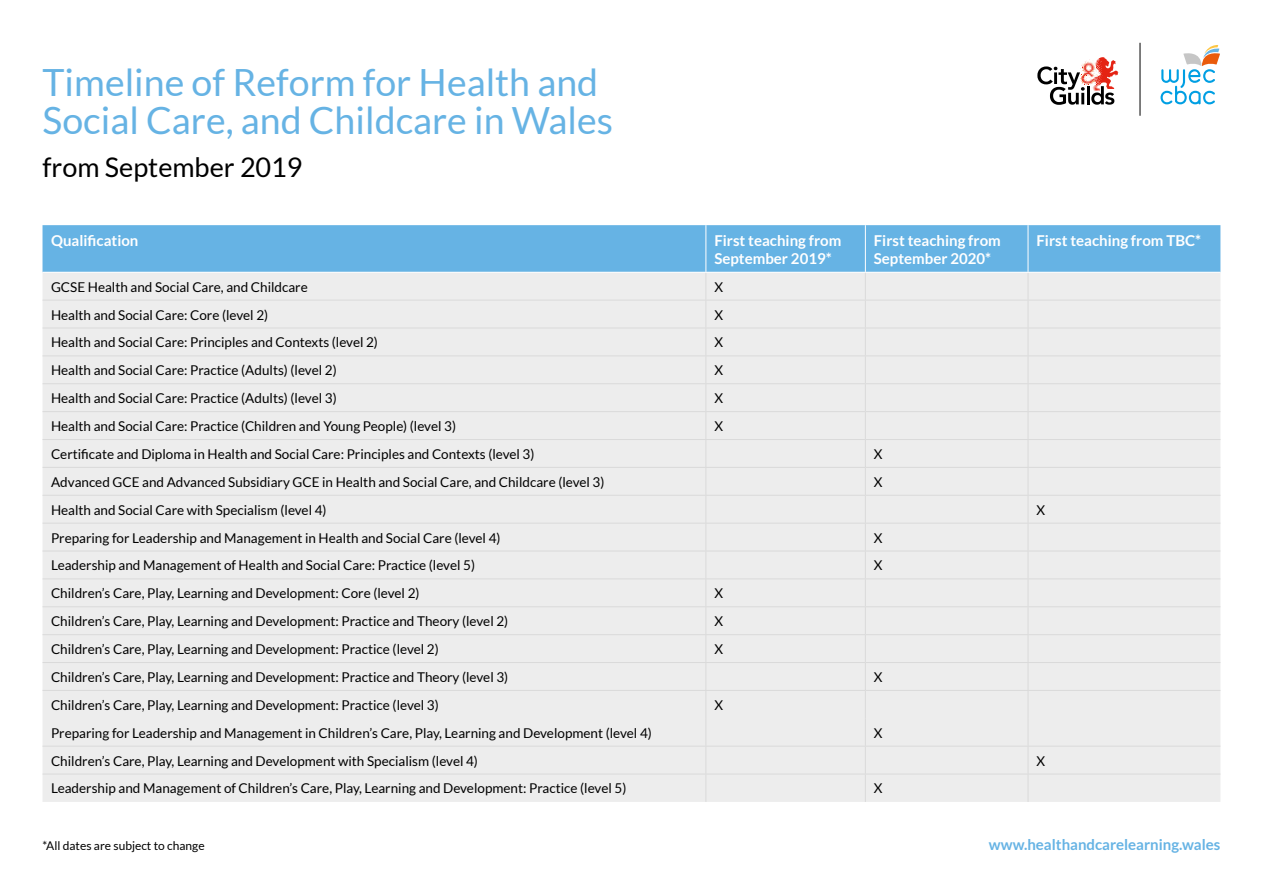
<style>
.page{position:relative;width:1263px;height:893px;background:#fff}
.page>*{position:absolute;margin:0;border:0;box-sizing:border-box;transform-origin:0 0}
.t1{font:37.5px/37.5px "Lato";color:#66b3e4}
.t2{font:27px "Lato";color:#000}
.t3{font:700 15px/18px "Lato";color:#fff}
.t4{font:700 15px "Lato";color:#66b3e4}
.t5{font:13.5px "Lato";color:#000}
.t6{font:12px "Lato";color:#000}
</style>
<div class="page">
<div style="left:43px;top:225px;width:1177px;height:47px;background:#66b3e4"></div>
<div style="left:43px;top:273px;width:1177px;height:529px;background:#ededed"></div>
<hr style="left:43px;top:300px;width:663px;height:1px;background:#dadada">
<hr style="left:706px;top:300px;width:159px;height:1px;background:#dadada">
<hr style="left:865px;top:300px;width:163px;height:1px;background:#dadada">
<hr style="left:1028px;top:300px;width:192px;height:1px;background:#dadada">
<hr style="left:43px;top:328px;width:663px;height:1px;background:#dadada">
<hr style="left:706px;top:328px;width:159px;height:1px;background:#dadada">
<hr style="left:865px;top:328px;width:163px;height:1px;background:#dadada">
<hr style="left:1028px;top:328px;width:192px;height:1px;background:#dadada">
<hr style="left:43px;top:355px;width:663px;height:1px;background:#dadada">
<hr style="left:706px;top:355px;width:159px;height:1px;background:#dadada">
<hr style="left:865px;top:355px;width:163px;height:1px;background:#dadada">
<hr style="left:1028px;top:355px;width:192px;height:1px;background:#dadada">
<hr style="left:43px;top:383px;width:663px;height:1px;background:#dadada">
<hr style="left:706px;top:383px;width:159px;height:1px;background:#dadada">
<hr style="left:865px;top:383px;width:163px;height:1px;background:#dadada">
<hr style="left:1028px;top:383px;width:192px;height:1px;background:#dadada">
<hr style="left:43px;top:411px;width:663px;height:1px;background:#dadada">
<hr style="left:706px;top:411px;width:159px;height:1px;background:#dadada">
<hr style="left:865px;top:411px;width:163px;height:1px;background:#dadada">
<hr style="left:1028px;top:411px;width:192px;height:1px;background:#dadada">
<hr style="left:43px;top:439px;width:663px;height:1px;background:#dadada">
<hr style="left:706px;top:439px;width:159px;height:1px;background:#dadada">
<hr style="left:865px;top:439px;width:163px;height:1px;background:#dadada">
<hr style="left:1028px;top:439px;width:192px;height:1px;background:#dadada">
<hr style="left:43px;top:467px;width:663px;height:1px;background:#dadada">
<hr style="left:706px;top:467px;width:159px;height:1px;background:#dadada">
<hr style="left:865px;top:467px;width:163px;height:1px;background:#dadada">
<hr style="left:1028px;top:467px;width:192px;height:1px;background:#dadada">
<hr style="left:43px;top:495px;width:663px;height:1px;background:#dadada">
<hr style="left:706px;top:495px;width:159px;height:1px;background:#dadada">
<hr style="left:865px;top:495px;width:163px;height:1px;background:#dadada">
<hr style="left:1028px;top:495px;width:192px;height:1px;background:#dadada">
<hr style="left:43px;top:523px;width:663px;height:1px;background:#dadada">
<hr style="left:706px;top:523px;width:159px;height:1px;background:#dadada">
<hr style="left:865px;top:523px;width:163px;height:1px;background:#dadada">
<hr style="left:1028px;top:523px;width:192px;height:1px;background:#dadada">
<hr style="left:43px;top:551px;width:663px;height:1px;background:#dadada">
<hr style="left:706px;top:551px;width:159px;height:1px;background:#dadada">
<hr style="left:865px;top:551px;width:163px;height:1px;background:#dadada">
<hr style="left:1028px;top:551px;width:192px;height:1px;background:#dadada">
<hr style="left:43px;top:578px;width:663px;height:1px;background:#dadada">
<hr style="left:706px;top:578px;width:159px;height:1px;background:#dadada">
<hr style="left:865px;top:578px;width:163px;height:1px;background:#dadada">
<hr style="left:1028px;top:578px;width:192px;height:1px;background:#dadada">
<hr style="left:43px;top:606px;width:663px;height:1px;background:#dadada">
<hr style="left:706px;top:606px;width:159px;height:1px;background:#dadada">
<hr style="left:865px;top:606px;width:163px;height:1px;background:#dadada">
<hr style="left:1028px;top:606px;width:192px;height:1px;background:#dadada">
<hr style="left:43px;top:634px;width:663px;height:1px;background:#dadada">
<hr style="left:706px;top:634px;width:159px;height:1px;background:#dadada">
<hr style="left:865px;top:634px;width:163px;height:1px;background:#dadada">
<hr style="left:1028px;top:634px;width:192px;height:1px;background:#dadada">
<hr style="left:43px;top:662px;width:663px;height:1px;background:#dadada">
<hr style="left:706px;top:662px;width:159px;height:1px;background:#dadada">
<hr style="left:865px;top:662px;width:163px;height:1px;background:#dadada">
<hr style="left:1028px;top:662px;width:192px;height:1px;background:#dadada">
<hr style="left:43px;top:690px;width:663px;height:1px;background:#dadada">
<hr style="left:706px;top:690px;width:159px;height:1px;background:#dadada">
<hr style="left:865px;top:690px;width:163px;height:1px;background:#dadada">
<hr style="left:1028px;top:690px;width:192px;height:1px;background:#dadada">
<hr style="left:705px;top:225px;width:1px;height:47px;background:#fff">
<hr style="left:865px;top:225px;width:1px;height:47px;background:#fff">
<hr style="left:1028px;top:225px;width:1px;height:47px;background:#fff">
<hr style="left:43px;top:746px;width:663px;height:1px;background:#dadada">
<hr style="left:706px;top:746px;width:159px;height:1px;background:#dadada">
<hr style="left:865px;top:746px;width:163px;height:1px;background:#dadada">
<hr style="left:1028px;top:746px;width:192px;height:1px;background:#dadada">
<hr style="left:43px;top:774px;width:663px;height:1px;background:#dadada">
<hr style="left:706px;top:774px;width:159px;height:1px;background:#dadada">
<svg style="left:705px;top:273px;width:1px;height:529px"></svg>
<hr style="left:865px;top:774px;width:163px;height:1px;background:#dadada">
<svg style="left:865px;top:273px;width:1px;height:529px"></svg>
<hr style="left:1028px;top:774px;width:192px;height:1px;background:#dadada">
<svg style="left:1028px;top:273px;width:1px;height:529px"></svg>
<svg style="left:1160px;top:45px;width:60px;height:59px"></svg>
<svg style="left:1037px;top:57px;width:81px;height:48px"></svg>
<hr style="left:1140px;top:43px;width:1px;height:73px;background:#000">
<h1 class="t1" style="left:43px;top:64px;width:572px">Timeline of Reform for Health and<br>Social Care, and Childcare in Wales</h1>
<h2 class="t2" style="left:43px;top:152px;width:262px">from September 2019</h2>
<p class="t3" style="left:51px;top:231px;width:89px">Qualification</p>
<p class="t3" style="left:714px;top:231px;width:128px">First teaching from<br>September 2019*</p>
<p class="t3" style="left:874px;top:231px;width:128px">First teaching from<br>September 2020*</p>
<p class="t3" style="left:1036px;top:231px;width:166px">First teaching from TBC*</p>
<p class="t5" style="left:51px;top:279px;width:258px">GCSE Health and Social Care, and Childcare</p>
<p class="t5" style="left:714px;top:279px;width:10px">X</p>
<p class="t5" style="left:51px;top:307px;width:219px">Health and Social Care: Core (level 2)</p>
<p class="t5" style="left:714px;top:307px;width:10px">X</p>
<p class="t5" style="left:51px;top:335px;width:328px">Health and Social Care: Principles and Contexts (level 2)</p>
<p class="t5" style="left:714px;top:335px;width:10px">X</p>
<p class="t5" style="left:51px;top:363px;width:287px">Health and Social Care: Practice (Adults) (level 2)</p>
<p class="t5" style="left:714px;top:363px;width:10px">X</p>
<p class="t5" style="left:51px;top:391px;width:287px">Health and Social Care: Practice (Adults) (level 3)</p>
<p class="t5" style="left:714px;top:391px;width:10px">X</p>
<p class="t5" style="left:51px;top:419px;width:406px">Health and Social Care: Practice (Children and Young People) (level 3)</p>
<p class="t5" style="left:714px;top:419px;width:10px">X</p>
<p class="t5" style="left:51px;top:446px;width:485px">Certificate and Diploma in Health and Social Care: Principles and Contexts (level 3)</p>
<p class="t5" style="left:874px;top:446px;width:10px">X</p>
<p class="t5" style="left:51px;top:474px;width:555px">Advanced GCE and Advanced Subsidiary GCE in Health and Social Care, and Childcare (level 3)</p>
<p class="t5" style="left:874px;top:474px;width:10px">X</p>
<p class="t5" style="left:51px;top:502px;width:277px">Health and Social Care with Specialism (level 4)</p>
<p class="t5" style="left:1036px;top:502px;width:10px">X</p>
<p class="t5" style="left:51px;top:530px;width:451px">Preparing for Leadership and Management in Health and Social Care (level 4)</p>
<p class="t5" style="left:874px;top:530px;width:10px">X</p>
<p class="t5" style="left:51px;top:558px;width:425px">Leadership and Management of Health and Social Care: Practice (level 5)</p>
<p class="t5" style="left:874px;top:558px;width:10px">X</p>
<p class="t5" style="left:51px;top:586px;width:370px">Children’s Care, Play, Learning and Development: Core (level 2)</p>
<p class="t5" style="left:714px;top:586px;width:10px">X</p>
<p class="t5" style="left:51px;top:614px;width:459px">Children’s Care, Play, Learning and Development: Practice and Theory (level 2)</p>
<p class="t5" style="left:714px;top:614px;width:10px">X</p>
<p class="t5" style="left:51px;top:642px;width:389px">Children’s Care, Play, Learning and Development: Practice (level 2)</p>
<p class="t5" style="left:714px;top:642px;width:10px">X</p>
<p class="t5" style="left:51px;top:669px;width:459px">Children’s Care, Play, Learning and Development: Practice and Theory (level 3)</p>
<p class="t5" style="left:874px;top:669px;width:10px">X</p>
<p class="t5" style="left:51px;top:697px;width:389px">Children’s Care, Play, Learning and Development: Practice (level 3)</p>
<p class="t5" style="left:714px;top:697px;width:10px">X</p>
<p class="t5" style="left:51px;top:725px;width:602px">Preparing for Leadership and Management in Children’s Care, Play, Learning and Development (level 4)</p>
<p class="t5" style="left:874px;top:725px;width:10px">X</p>
<p class="t5" style="left:51px;top:753px;width:428px">Children’s Care, Play, Learning and Development with Specialism (level 4)</p>
<p class="t5" style="left:1036px;top:753px;width:10px">X</p>
<p class="t5" style="left:51px;top:781px;width:577px">Leadership and Management of Children’s Care, Play, Learning and Development: Practice (level 5)</p>
<p class="t5" style="left:874px;top:781px;width:10px">X</p>
<p class="t6" style="left:43px;top:839px;width:164px">*All dates are subject to change</p>
<p class="t4" style="left:989px;top:836px;width:233px">www.healthandcarelearning.wales</p>
</div>
